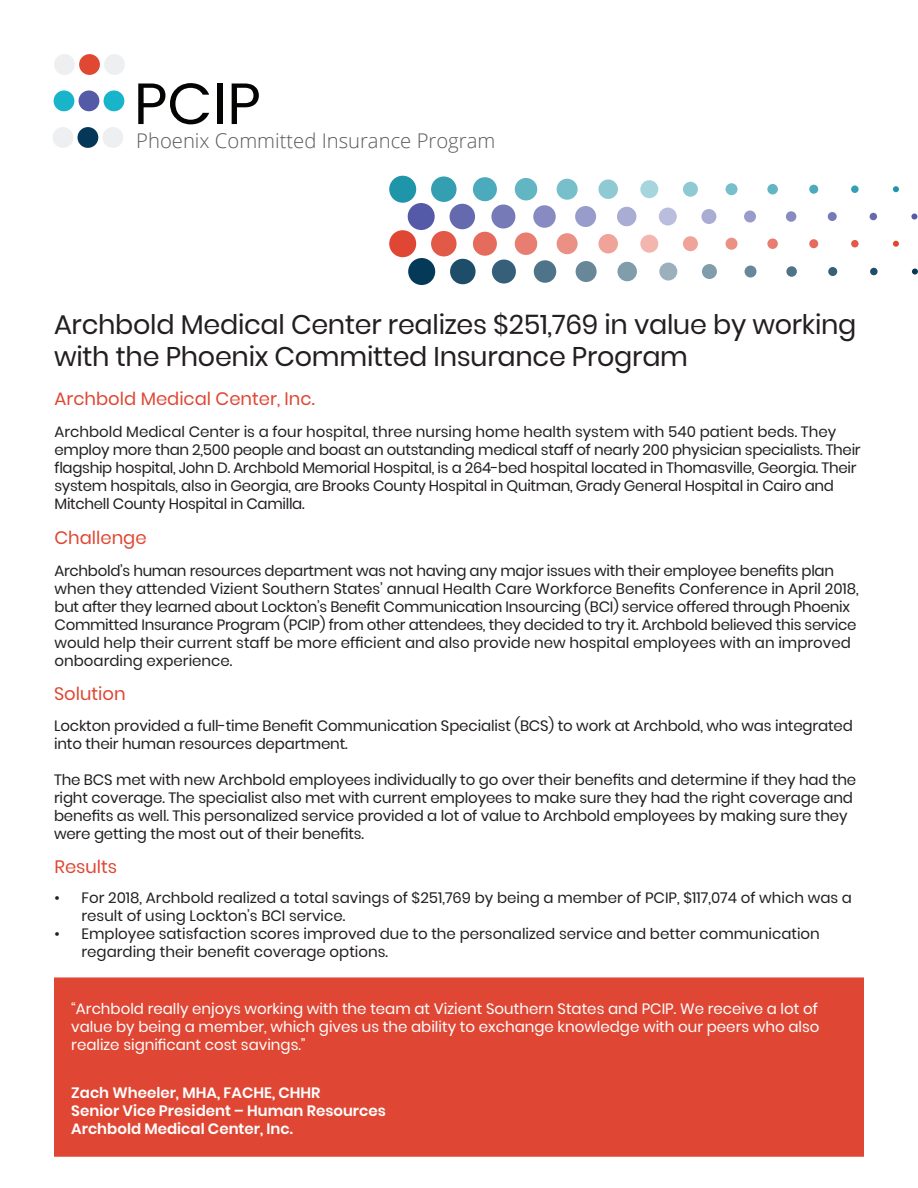
<style>
.page{position:relative;width:918px;height:1188px;background:#fff}
.page>*{position:absolute;margin:0;border:0;box-sizing:border-box;transform-origin:0 0}
.t1{font:58.5px "Poppins";color:#040503}
.t2{font:27px/32.4px "Poppins";letter-spacing:-.01em;color:#231f20}
.t3{font:300 20.25px "Open Sans";color:#5a595c}
.t4{font:18px "Poppins";color:#df4734}
.t5{font:15px/18px "Poppins";letter-spacing:-.01em;color:#231f20}
.t6{font:15px/18px "Poppins";color:#fff;text-align:justify}
.t7{font:600 15px "Poppins";color:#fff}
</style>
<div class="page">
<div style="left:389px;top:176px;width:27px;height:27px;background:#1f95aa;border-radius:50%"></div>
<svg style="left:431px;top:176px;width:26px;height:26px"></svg>
<div style="left:473px;top:177px;width:24px;height:24px;background:#4baabb;border-radius:50%"></div>
<div style="left:515px;top:178px;width:22px;height:22px;background:#62b5c3;border-radius:50%"></div>
<div style="left:557px;top:179px;width:21px;height:21px;background:#78bfcc;border-radius:50%"></div>
<svg style="left:598px;top:179px;width:20px;height:20px"></svg>
<div style="left:640px;top:180px;width:18px;height:18px;background:#a6d5dd;border-radius:50%"></div>
<div style="left:683px;top:182px;width:15px;height:15px;background:#8fcad4;border-radius:50%"></div>
<div style="left:726px;top:183px;width:12px;height:12px;background:#78bfcc;border-radius:50%"></div>
<div style="left:767px;top:184px;width:11px;height:10px;background:#62b5c3;border-radius:50%"></div>
<svg style="left:809px;top:185px;width:9px;height:9px"></svg>
<svg style="left:851px;top:185px;width:8px;height:8px"></svg>
<svg style="left:893px;top:186px;width:6px;height:6px"></svg>
<div style="left:408px;top:203px;width:27px;height:27px;background:#545aa7;border-radius:50%"></div>
<div style="left:450px;top:204px;width:25px;height:25px;background:#656aaf;border-radius:50%"></div>
<div style="left:491px;top:205px;width:24px;height:24px;background:#767bb8;border-radius:50%"></div>
<div style="left:533px;top:205px;width:23px;height:23px;background:#878bc1;border-radius:50%"></div>
<div style="left:575px;top:206px;width:21px;height:21px;background:#989cca;border-radius:50%"></div>
<div style="left:617px;top:207px;width:19px;height:19px;background:#a9acd3;border-radius:50%"></div>
<div style="left:659px;top:208px;width:18px;height:18px;background:#bbbddc;border-radius:50%"></div>
<div style="left:701px;top:209px;width:15px;height:15px;background:#a9acd3;border-radius:50%"></div>
<div style="left:744px;top:211px;width:12px;height:12px;background:#989cca;border-radius:50%"></div>
<div style="left:786px;top:211px;width:10px;height:11px;background:#878bc1;border-radius:50%"></div>
<svg style="left:828px;top:212px;width:9px;height:9px"></svg>
<div style="left:870px;top:213px;width:7px;height:7px;background:#656aaf;border-radius:50%"></div>
<svg style="left:911px;top:214px;width:6px;height:6px"></svg>
<div style="left:389px;top:230px;width:27px;height:27px;background:#df4734;border-radius:50%"></div>
<div style="left:431px;top:231px;width:26px;height:25px;background:#e25948;border-radius:50%"></div>
<div style="left:473px;top:232px;width:24px;height:24px;background:#e56b5c;border-radius:50%"></div>
<div style="left:515px;top:232px;width:22px;height:23px;background:#e87e71;border-radius:50%"></div>
<div style="left:557px;top:233px;width:21px;height:21px;background:#eb9085;border-radius:50%"></div>
<div style="left:598px;top:234px;width:20px;height:19px;background:#efa399;border-radius:50%"></div>
<div style="left:640px;top:235px;width:18px;height:18px;background:#f2b6ae;border-radius:50%"></div>
<div style="left:683px;top:236px;width:15px;height:15px;background:#efa399;border-radius:50%"></div>
<svg style="left:726px;top:238px;width:12px;height:12px"></svg>
<svg style="left:767px;top:238px;width:11px;height:11px"></svg>
<svg style="left:809px;top:239px;width:9px;height:9px"></svg>
<div style="left:851px;top:240px;width:8px;height:7px;background:#e25948;border-radius:50%"></div>
<svg style="left:893px;top:241px;width:6px;height:6px"></svg>
<div style="left:408px;top:258px;width:27px;height:27px;background:#043958;border-radius:50%"></div>
<div style="left:450px;top:259px;width:26px;height:25px;background:#1d4d69;border-radius:50%"></div>
<div style="left:492px;top:260px;width:24px;height:24px;background:#366079;border-radius:50%"></div>
<div style="left:534px;top:260px;width:22px;height:23px;background:#4f748a;border-radius:50%"></div>
<div style="left:576px;top:261px;width:21px;height:21px;background:#68889a;border-radius:50%"></div>
<div style="left:617px;top:262px;width:20px;height:19px;background:#819cab;border-radius:50%"></div>
<div style="left:659px;top:263px;width:18px;height:18px;background:#9bb0bc;border-radius:50%"></div>
<svg style="left:702px;top:264px;width:15px;height:15px"></svg>
<svg style="left:745px;top:266px;width:12px;height:12px"></svg>
<svg style="left:786px;top:266px;width:11px;height:11px"></svg>
<svg style="left:828px;top:267px;width:9px;height:9px"></svg>
<svg style="left:870px;top:268px;width:8px;height:7px"></svg>
<svg style="left:912px;top:269px;width:6px;height:6px"></svg>
<div style="left:79px;top:54px;width:21px;height:21px;background:#e04833;border-radius:50%"></div>
<div style="left:104px;top:54px;width:21px;height:21px;background:#edeff0;border-radius:50%"></div>
<div style="left:54px;top:54px;width:21px;height:21px;background:#edeff0;border-radius:50%"></div>
<div style="left:79px;top:90px;width:20px;height:21px;background:#555aa7;border-radius:50%"></div>
<div style="left:104px;top:90px;width:20px;height:21px;background:#18b4ca;border-radius:50%"></div>
<div style="left:54px;top:90px;width:20px;height:21px;background:#18b4ca;border-radius:50%"></div>
<div style="left:78px;top:127px;width:20px;height:21px;background:#053858;border-radius:50%"></div>
<div style="left:102px;top:127px;width:21px;height:21px;background:#edeff0;border-radius:50%"></div>
<div style="left:53px;top:127px;width:20px;height:21px;background:#edeff0;border-radius:50%"></div>
<div style="left:54px;top:977px;width:810px;height:180px;background:#df4734;border:2px solid #df4734"></div>
<p class="t1" style="left:134px;top:61px;width:129px">PCIP</p>
<p class="t3" style="left:136px;top:126px;width:361px">Phoenix Committed Insurance Program</p>
<p class="t2" style="left:54px;top:308px;width:804px">Archbold Medical Center realizes $251,769 in value by working with the Phoenix Committed Insurance Program</p>
<p class="t4" style="left:55px;top:388px;width:262px">Archbold Medical Center, Inc.</p>
<p class="t5" style="left:55px;top:423px;width:808px">Archbold Medical Center is a four hospital, three nursing home health system with 540 patient beds. They employ more than 2,500 people and boast an outstanding medical staff of nearly 200 physician specialists. Their flagship hospital, John D. Archbold Memorial Hospital, is a 264-bed hospital located in Thomasville, Georgia. Their system hospitals, also in Georgia, are Brooks County Hospital in Quitman, Grady General Hospital in Cairo and Mitchell County Hospital in Camilla.</p>
<p class="t4" style="left:55px;top:527px;width:94px">Challenge</p>
<p class="t5" style="left:55px;top:562px;width:806px">Archbold’s human resources department was not having any major issues with their employee benefits plan when they attended Vizient Southern States’ annual Health Care Workforce Benefits Conference in April 2018, but after they learned about Lockton’s Benefit Communication Insourcing (BCI) service offered through Phoenix Committed Insurance Program (PCIP) from other attendees, they decided to try it. Archbold believed this service would help their current staff be more efficient and also provide new hospital employees with an improved onboarding experience.</p>
<p class="t4" style="left:54px;top:683px;width:73px">Solution</p>
<p class="t5" style="left:54px;top:717px;width:800px">Lockton provided a full-time Benefit Communication Specialist (BCS) to work at Archbold, who was integrated into their human resources department.</p>
<p class="t5" style="left:54px;top:771px;width:804px">The BCS met with new Archbold employees individually to go over their benefits and determine if they had the right coverage. The specialist also met with current employees to make sure they had the right coverage and benefits as well. This personalized service provided a lot of value to Archbold employees by making sure they were getting the most out of their benefits.</p>
<p class="t4" style="left:55px;top:856px;width:64px">Results</p>
<p class="t5" style="left:82px;top:888px;width:772px;text-indent:-27px">• For 2018, Archbold realized a total savings of $251,769 by being a member of PCIP, $117,074 of which was a result of using Lockton’s BCI service.</p>
<p class="t5" style="left:82px;top:924px;width:740px;text-indent:-27px">• Employee satisfaction scores improved due to the personalized service and better communication regarding their benefit coverage options.</p>
<p class="t6" style="left:71px;top:1000px;width:750px">“Archbold really enjoys working with the team at Vizient Southern States and PCIP. We receive a lot of value by being a member, which gives us the ability to exchange knowledge with our peers who also realize significant cost savings.”</p>
<p class="t7" style="left:71px;top:1084px;width:251px">Zach Wheeler, MHA, FACHE, CHHR</p>
<p class="t7" style="left:71px;top:1102px;width:316px">Senior Vice President – Human Resources</p>
<p class="t7" style="left:71px;top:1120px;width:223px">Archbold Medical Center, Inc.</p>
</div>
